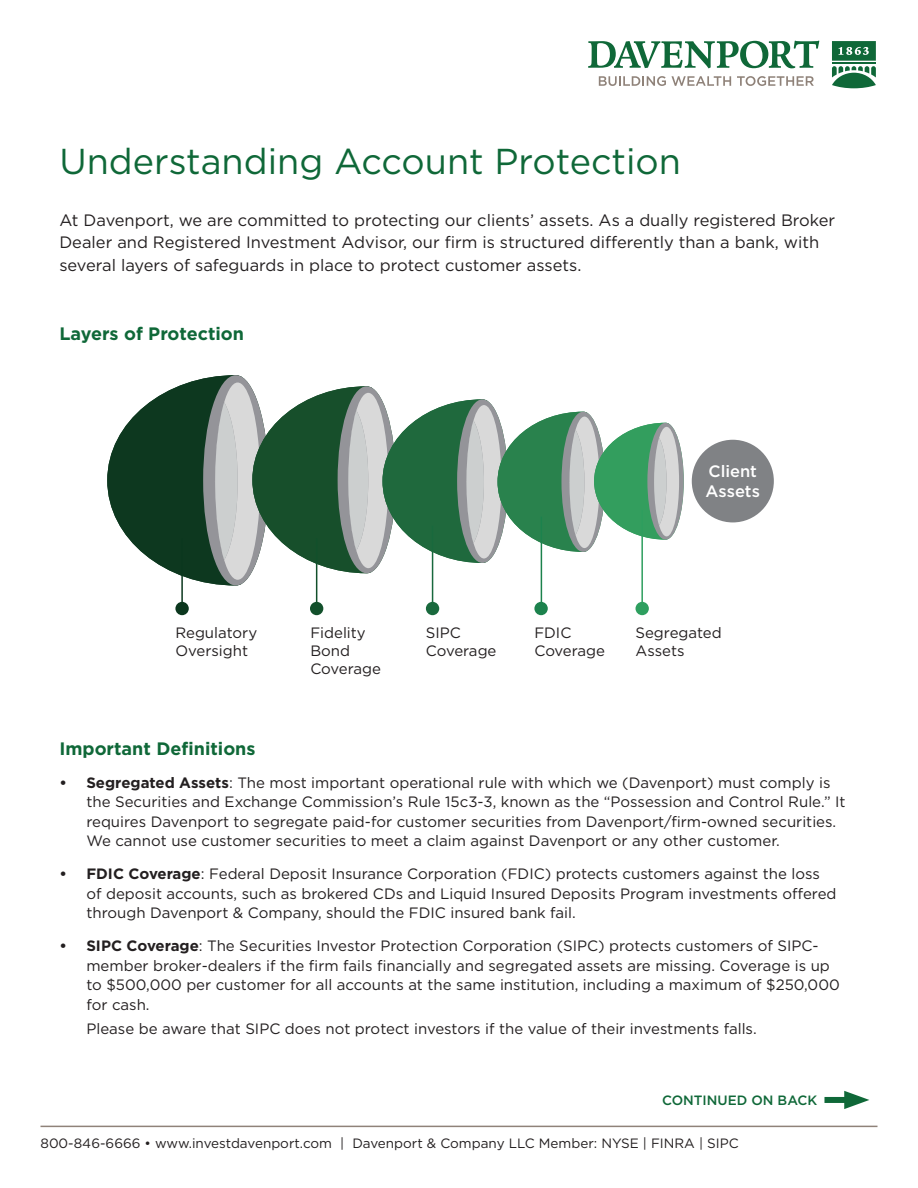
<style>
.page{position:relative;width:918px;height:1188px;background:#fff}
.page>*{position:absolute;margin:0;border:0;box-sizing:border-box;transform-origin:0 0}
.t1{font:36px "Gotham";color:#0f6838}
.Subhead{font:700 18px "Gotham";color:#0f6838}
.Body{font:16.5px/22.5px "Gotham";color:#231f20}
.t2{font:500 16.5px "Gotham";color:#fff}
.Body-2{font:15px/19.5px "Gotham";color:#231f20}
.Body-3{font:13.5px "Gotham";color:#231f20}
.Body-4{font:500 13.5px "Gotham";color:#0f6838}
.s1{font-weight:700}
</style>
<div class="page">
<svg style="left:107px;top:375px;width:577px;height:211px"></svg>
<div style="left:692px;top:440px;width:82px;height:82px;background:#808285;border-radius:50%"></div>
<svg style="left:599px;top:76px;width:67px;height:10px"></svg>
<svg style="left:672px;top:76px;width:59px;height:10px"></svg>
<svg style="left:737px;top:76px;width:77px;height:10px"></svg>
<svg style="left:588px;top:41px;width:231px;height:27px"></svg>
<svg style="left:832px;top:41px;width:44px;height:47px"></svg>
<div style="left:824px;top:1097px;width:31px;height:6px;background:#0f6838"></div>
<svg style="left:844px;top:1091px;width:25px;height:18px"></svg>
<hr style="left:40px;top:1126px;width:838px;height:1px;background:#8f8279">
<div style="left:636px;top:602px;width:13px;height:13px;background:#2e9f5f;border-radius:50%"></div>
<div style="left:534px;top:602px;width:14px;height:13px;background:#1c824d;border-radius:50%"></div>
<div style="left:426px;top:602px;width:13px;height:13px;background:#19693d;border-radius:50%"></div>
<div style="left:310px;top:602px;width:13px;height:13px;background:#12502b;border-radius:50%"></div>
<div style="left:175px;top:602px;width:14px;height:13px;background:#0b371e;border-radius:50%"></div>
<hr style="left:181px;top:538px;width:2px;height:71px;background:#0b371e">
<hr style="left:316px;top:538px;width:1px;height:71px;background:#12502b">
<hr style="left:432px;top:526px;width:1px;height:83px;background:#19693d">
<hr style="left:541px;top:517px;width:1px;height:92px;background:#1c824d">
<hr style="left:641px;top:510px;width:2px;height:99px;background:#2e9f5f">
<p class="t1" style="left:59px;top:138px;width:623px">Understanding Account Protection</p>
<p class="Body" style="left:59px;top:208px;width:777px">At Davenport, we are committed to protecting our clients’ assets. As a dually registered Broker<br>Dealer and Registered Investment Advisor, our firm is structured differently than a bank, with several layers of safeguards in place to protect customer assets.</p>
<p class="Subhead" style="left:59px;top:321px;width:186px">Layers of Protection</p>
<p class="Body-2" style="left:175px;top:622px;width:83px">Regulatory</p>
<p class="Body-2" style="left:175px;top:640px;width:74px">Oversight</p>
<p class="t2" style="left:709px;top:460px;width:50px">Client</p>
<p class="t2" style="left:706px;top:480px;width:56px">Assets</p>
<p class="Body-2" style="left:310px;top:622px;width:57px">Fidelity</p>
<p class="Body-2" style="left:310px;top:640px;width:41px">Bond</p>
<p class="Body-2" style="left:310px;top:658px;width:72px">Coverage</p>
<p class="Body-2" style="left:426px;top:622px;width:37px">SIPC</p>
<p class="Body-2" style="left:426px;top:640px;width:72px">Coverage</p>
<p class="Body-2" style="left:534px;top:623px;width:72px;line-height:18px">FDIC<br>Coverage</p>
<p class="Body-2" style="left:636px;top:622px;width:88px">Segregated</p>
<p class="Body-2" style="left:636px;top:640px;width:51px">Assets</p>
<p class="Subhead" style="left:59px;top:736px;width:198px">Important Definitions</p>
<p class="Body-2" style="left:86px;top:772px;width:761px;text-indent:-27px"><span class="s1">• Segregated Assets</span>: The most important operational rule with which we (Davenport) must comply is the Securities and Exchange Commission’s Rule 15c3-3, known as the “Possession and Control Rule.” It requires Davenport to segregate paid-for customer securities from Davenport/firm-owned securities.<br>We cannot use customer securities to meet a claim against Davenport or any other customer.</p>
<p class="Body-2" style="left:86px;top:864px;width:752px;text-indent:-27px"><span class="s1">• FDIC Coverage</span>: Federal Deposit Insurance Corporation (FDIC) protects customers against the loss of deposit accounts, such as brokered CDs and Liquid Insured Deposits Program investments offered through Davenport &amp; Company, should the FDIC insured bank fail.</p>
<p class="Body-2" style="left:86px;top:936px;width:755px;text-indent:-27px"><span class="s1">• SIPC Coverage</span>: The Securities Investor Protection Corporation (SIPC) protects customers of SIPC&shy;member broker-dealers if the firm fails financially and segregated assets are missing. Coverage is up to $500,000 per customer for all accounts at the same institution, including a maximum of $250,000 for cash.</p>
<p class="Body-2" style="left:86px;top:1018px;width:672px">Please be aware that SIPC does not protect investors if the value of their investments falls.</p>
<p class="Body-4" style="left:662px;top:1091px;width:157px">CONTINUED ON BACK</p>
<p class="Body-3" style="left:40px;top:1135px;width:700px">800-846-6666 • www.investdavenport.com | Davenport &amp; Company LLC Member: NYSE | FINRA | SIPC</p>
</div>
